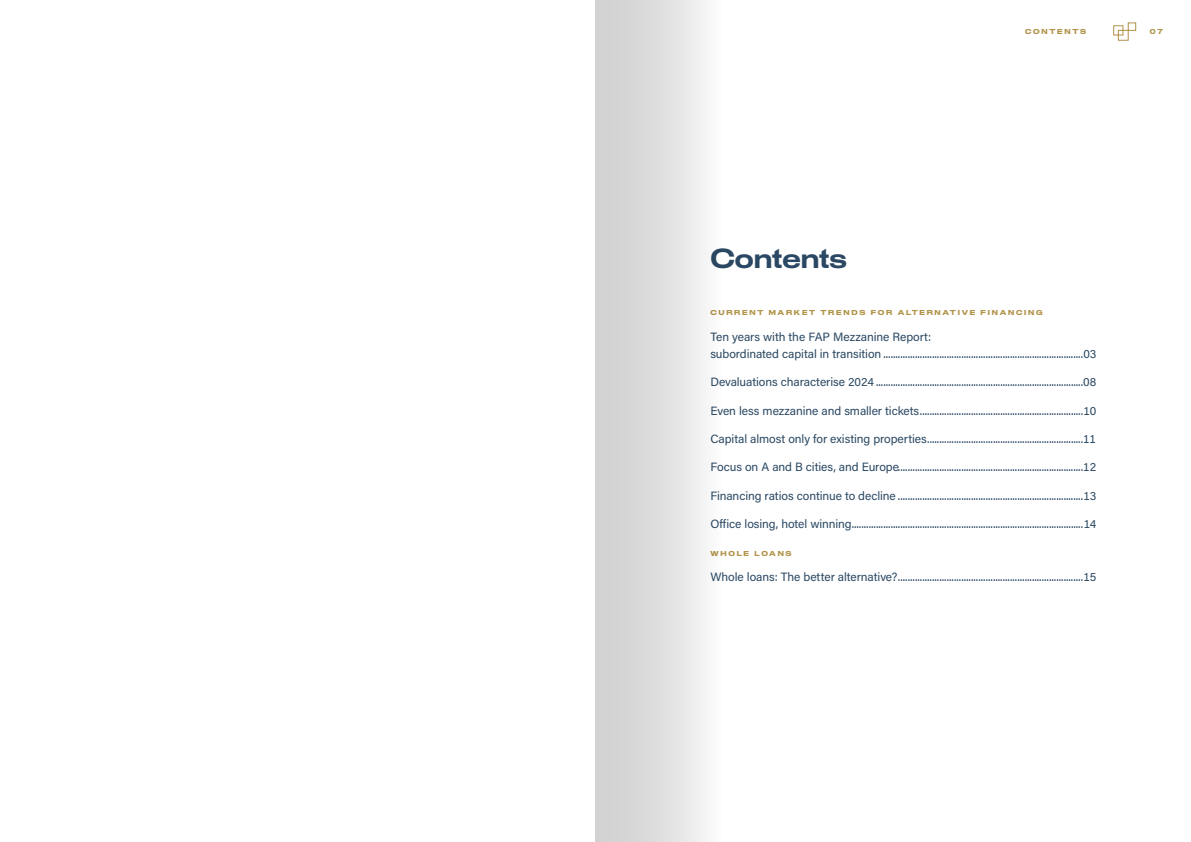
<style>
.page{position:relative;width:1191px;height:842px;background:#fff}
.page>*{position:absolute;margin:0;border:0;box-sizing:border-box;transform-origin:0 0}
.t1{font:600 27px "Staff Wide";color:#2a4863}
.t2{font:12px/17px "Acumin Pro";letter-spacing:-.005em;color:#2a4863}
.t3{font:700 7px "Staff Wide";letter-spacing:.25em;color:#b19349}
</style>
<div class="page">
<svg style="left:1113px;top:22px;width:23px;height:19px"></svg>
<div style="left:595px;top:0;width:256px;height:842px;background:linear-gradient(to right,#d5d5d5,#fff)"></div>
<p class="t3" style="left:1025px;top:27px;width:63px">CONTENTS</p>
<p class="t3" style="left:1149px;top:27px;width:14px">07</p>
<h1 class="t1" style="left:710px;top:242px;width:138px">Contents</h1>
<p class="t3" style="left:710px;top:309px;width:334px">CURRENT MARKET TRENDS FOR ALTERNATIVE FINANCING</p>
<p class="t2" style="left:710px;top:328px;width:388px">Ten years with the FAP Mezzanine Report:<br>subordinated capital in transition ..................................................................................03</p>
<p class="t2" style="left:710px;top:373px;width:388px">Devaluations characterise 2024 .....................................................................................08</p>
<p class="t2" style="left:710px;top:401px;width:388px">Even less mezzanine and smaller tickets...................................................................10</p>
<p class="t2" style="left:710px;top:430px;width:387px">Capital almost only for existing properties................................................................11</p>
<p class="t2" style="left:710px;top:458px;width:388px">Focus on A and B cities, and Europe............................................................................12</p>
<p class="t2" style="left:710px;top:486px;width:388px">Financing ratios continue to decline ............................................................................13</p>
<p class="t2" style="left:710px;top:515px;width:388px">Office losing, hotel winning...............................................................................................14</p>
<p class="t3" style="left:710px;top:549px;width:83px">WHOLE LOANS</p>
<p class="t2" style="left:710px;top:568px;width:387px">Whole loans: The better alternative?............................................................................15</p>
</div>
